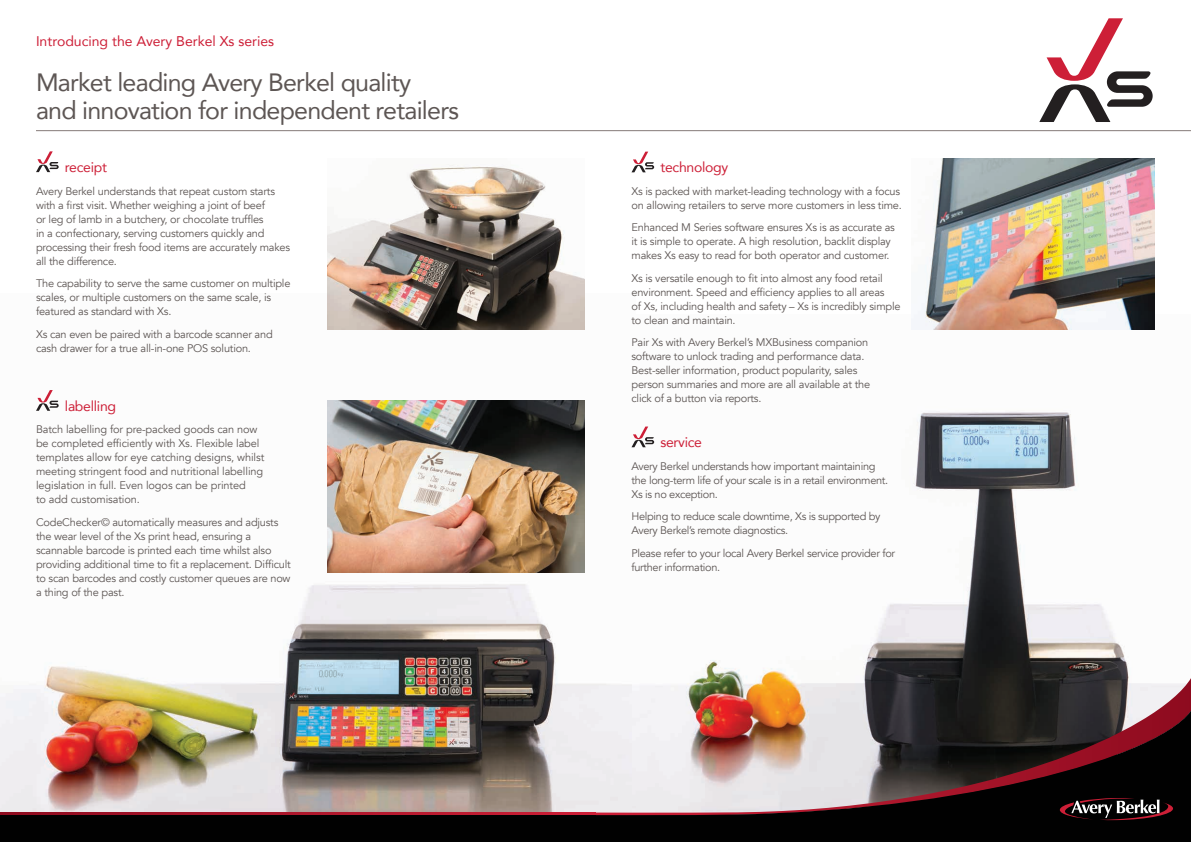
<style>
.page{position:relative;width:1191px;height:842px;background:#fff}
.page>*{position:absolute;margin:0;border:0;box-sizing:border-box;transform-origin:0 0}
.t1{font:25px/28px "Avenir";letter-spacing:-.03em;color:#5d5654}
.t2{font:14px "Avenir";letter-spacing:-.02em;color:#cd1f37}
.t3{font:14px "Avenir";color:#cd1f37}
.t4{font:11px/14px "Avenir";letter-spacing:-.02em;color:#5d5654}
</style>
<div class="page">
<img style="left:0;top:293px;width:632px;height:519px">
<img style="left:632px;top:411px;width:497px;height:267px">
<img style="left:327px;top:165px;width:257px;height:165px">
<img style="left:911px;top:158px;width:244px;height:172px">
<img style="left:327px;top:400px;width:257px;height:172px">
<hr style="left:36px;top:130px;width:1155px;height:1px;background:#867b78">
<svg style="left:1039px;top:18px;width:113px;height:104px"></svg>
<svg style="left:36px;top:151px;width:23px;height:21px"></svg>
<svg style="left:36px;top:390px;width:23px;height:21px"></svg>
<svg style="left:592px;top:678px;width:599px;height:19px"></svg>
<svg style="left:592px;top:697px;width:599px;height:145px;background:#695857"></svg>
<svg style="left:1059px;top:798px;width:114px;height:22px;background:#433133"></svg>
<svg style="left:0;top:812px;width:595px;height:3px;background:#ad152b"></svg>
<div style="left:0;top:815px;width:595px;height:27px;background:#010101"></div>
<svg style="left:631px;top:152px;width:23px;height:20px"></svg>
<svg style="left:631px;top:426px;width:23px;height:21px"></svg>
<p class="t3" style="left:36px;top:30px;width:240px">Introducing the Avery Berkel Xs series</p>
<p class="t1" style="left:36px;top:67px;width:424px">Market leading Avery Berkel quality<br>and innovation for independent retailers</p>
<p class="t2" style="left:65px;top:156px;width:44px">receipt</p>
<p class="t4" style="left:36px;top:184px;width:255px">Avery Berkel understands that repeat custom starts with a first visit. Whether weighing a joint of beef<br>or leg of lamb in a butchery, or chocolate truffles<br>in a confectionary, serving customers quickly and processing their fresh food items are accurately makes all the difference.</p>
<p class="t4" style="left:36px;top:276px;width:256px">The capability to serve the same customer on multiple scales, or multiple customers on the same scale, is featured as standard with Xs.</p>
<p class="t4" style="left:36px;top:327px;width:238px">Xs can even be paired with a barcode scanner and cash drawer for a true all-in-one POS solution.</p>
<p class="t2" style="left:65px;top:394px;width:53px">labelling</p>
<p class="t4" style="left:36px;top:422px;width:230px">Batch labelling for pre-packed goods can now be completed efficiently with Xs. Flexible label templates allow for eye catching designs, whilst meeting stringent food and nutritional labelling legislation in full. Even logos can be printed<br>to add customisation.</p>
<p class="t4" style="left:36px;top:515px;width:256px">CodeChecker© automatically measures and adjusts the wear level of the Xs print head, ensuring a scannable barcode is printed each time whilst also providing additional time to fit a replacement. Difficult to scan barcodes and costly customer queues are now a thing of the past.</p>
<p class="t2" style="left:660px;top:156px;width:69px">technology</p>
<p class="t4" style="left:631px;top:184px;width:272px">Xs is packed with market-leading technology with a focus on allowing retailers to serve more customers in less time.</p>
<p class="t4" style="left:631px;top:220px;width:265px">Enhanced M Series software ensures Xs is as accurate as it is simple to operate. A high resolution, backlit display makes Xs easy to read for both operator and customer.</p>
<p class="t4" style="left:631px;top:271px;width:270px">Xs is versatile enough to fit into almost any food retail environment. Speed and efficiency applies to all areas<br>of Xs, including health and safety – Xs is incredibly simple to clean and maintain.</p>
<p class="t4" style="left:631px;top:335px;width:240px">Pair Xs with Avery Berkel’s MXBusiness companion software to unlock trading and performance data.<br>Best-seller information, product popularity, sales person summaries and more are all available at the click of a button via reports.</p>
<p class="t2" style="left:660px;top:431px;width:43px">service</p>
<p class="t4" style="left:631px;top:459px;width:258px">Avery Berkel understands how important maintaining the long-term life of your scale is in a retail environment.<br>Xs is no exception.</p>
<p class="t4" style="left:631px;top:509px;width:250px">Helping to reduce scale downtime, Xs is supported by<br>Avery Berkel’s remote diagnostics.</p>
<p class="t4" style="left:631px;top:546px;width:265px">Please refer to your local Avery Berkel service provider for further information.</p>
</div>
